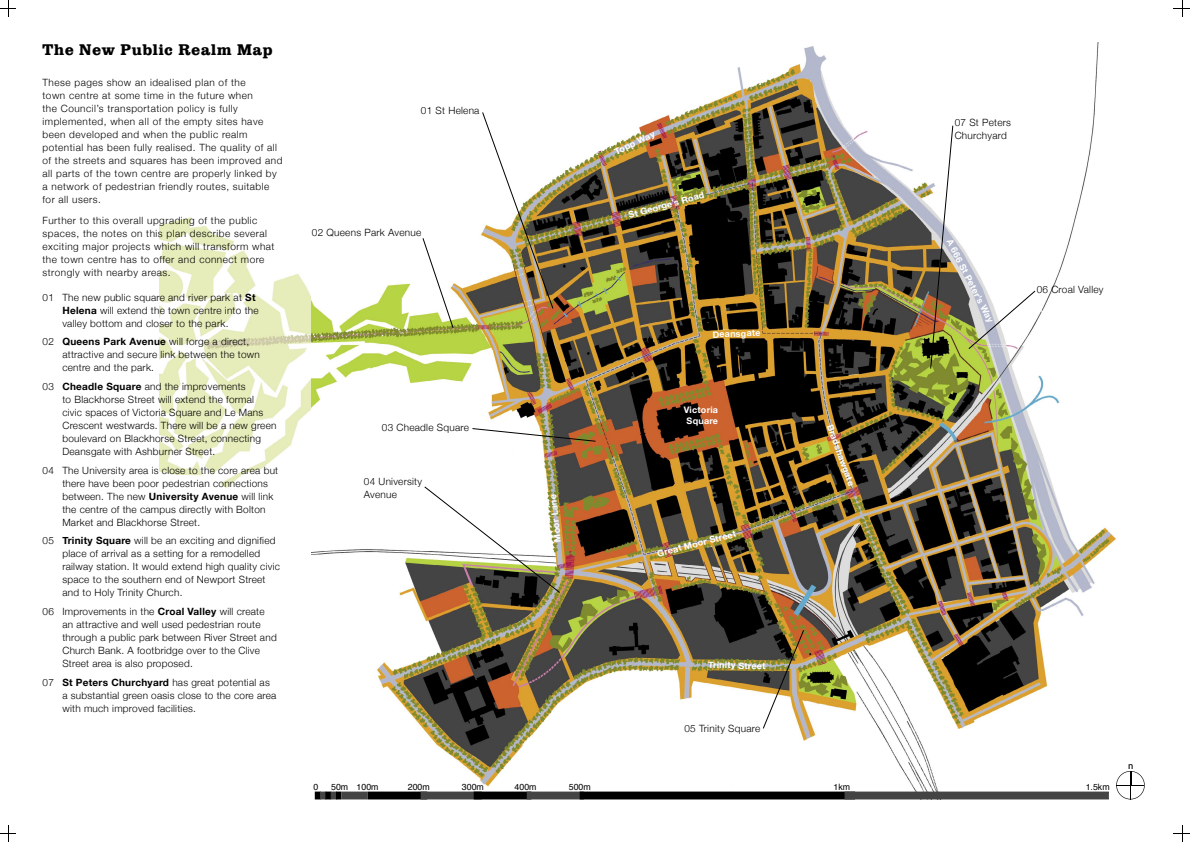
<style>
.page{position:relative;width:1191px;height:842px;background:#fff}
.page>*{position:absolute;margin:0;border:0;box-sizing:border-box;transform-origin:0 0}
.t1{font:16px "Bolton";letter-spacing:.05em;color:#000}
.t2{font:10.5px "Gill Sans";color:#000}
.t3{font:300 10px/13px "Helvetica Neue";letter-spacing:.025em;color:#000}
.t4{font:300 10px/13px "Helvetica Neue";letter-spacing:.05em;color:#000}
.t5{font:700 9px/10.8px "Helvetica Neue";letter-spacing:.025em;color:#fff;text-align:center}
.t6{font:8.8px "Helvetica";color:#000}
.s1{font-weight:700}
</style>
<div class="page">
<img style="left:159px;top:217px;width:152px;height:271px">
<img style="left:311px;top:43px;width:805px;height:756px">
<svg style="left:315px;top:791px;width:793px;height:8px;background:#323232"></svg>
<svg style="left:1116px;top:771px;width:28px;height:28px"></svg>
<svg style="left:482px;top:112px;width:71px;height:197px"></svg>
<svg style="left:422px;top:238px;width:31px;height:90px"></svg>
<svg style="left:472px;top:428px;width:123px;height:14px"></svg>
<svg style="left:424px;top:486px;width:136px;height:107px"></svg>
<svg style="left:763px;top:630px;width:41px;height:99px"></svg>
<svg style="left:968px;top:291px;width:67px;height:58px"></svg>
<img style="left:930px;top:126px;width:23px;height:243px">
<svg style="left:0;top:0;width:16px;height:17px"></svg>
<svg style="left:1173px;top:0;width:16px;height:17px"></svg>
<svg style="left:0;top:825px;width:16px;height:17px"></svg>
<svg style="left:1173px;top:825px;width:16px;height:17px"></svg>
<h1 class="t1" style="left:43px;top:40px;width:231px">The New Public Realm Map</h1>
<p class="t4" style="left:43px;top:75px;width:241px">These pages show an idealised plan of the<br>town centre at some time in the future when<br>the Council’s transportation policy is fully implemented, when all of the empty sites have been developed and when the public realm potential has been fully realised. The quality of all of the streets and squares has been improved and all parts of the town centre are properly linked by a network of pedestrian friendly routes, suitable for all users.</p>
<p class="t4" style="left:43px;top:214px;width:233px">Further to this overall upgrading of the public spaces, the notes on this plan describe several exciting major projects which will transform what the town centre has to offer and connect more strongly with nearby areas.</p>
<p class="t3" style="left:62px;top:290px;width:198px;text-indent:-20px">01 The new public square and river park at <span class="s1">St<br>Helena</span> will extend the town centre into the valley bottom and closer to the park.</p>
<p class="t3" style="left:62px;top:335px;width:199px;text-indent:-20px">02 <span class="s1">Queens Park Avenue</span> will forge a direct, attractive and secure link between the town centre and the park.</p>
<p class="t3" style="left:62px;top:380px;width:216px;text-indent:-20px">03 <span class="s1">Cheadle Square</span> and the improvements<br>to Blackhorse Street will extend the formal<br>civic spaces of Victoria Square and Le Mans Crescent westwards. There will be a new green boulevard on Blackhorse Street, connecting Deansgate with Ashburner Street.</p>
<p class="t3" style="left:62px;top:463px;width:217px;text-indent:-20px">04 The University area is close to the core area but there have been poor pedestrian connections between. The new <span class="s1">University Avenue</span> will link the centre of the campus directly with Bolton Market and Blackhorse Street.</p>
<p class="t3" style="left:62px;top:534px;width:219px;text-indent:-20px">05 <span class="s1">Trinity Square</span> will be an exciting and dignified place of arrival as a setting for a remodelled railway station. It would extend high quality civic space to the southern end of Newport Street and to Holy Trinity Church.</p>
<p class="t3" style="left:62px;top:605px;width:216px;text-indent:-20px">06 Improvements in the <span class="s1">Croal Valley</span> will create an attractive and well used pedestrian route through a public park between River Street and Church Bank. A footbridge over to the Clive Street area is also proposed.</p>
<p class="t3" style="left:62px;top:675px;width:215px;text-indent:-20px">07 <span class="s1">St Peters Churchyard</span> has great potential as a substantial green oasis close to the core area with much improved facilities.</p>
<p class="t3" style="left:421px;top:104px;width:60px">01 St Helena</p>
<p class="t3" style="left:312px;top:225px;width:111px">02 Queens Park Avenue</p>
<p class="t3" style="left:382px;top:420px;width:89px">03 Cheadle Square</p>
<p class="t3" style="left:364px;top:475px;width:60px">04 University<br>Avenue</p>
<p class="t5" style="left:552px;top:542px;width:49px;rotate:-96deg">Moor Lane</p>
<p class="t5" style="left:613px;top:147px;width:45px;rotate:-25deg">Topp Way</p>
<p class="t5" style="left:627px;top:209px;width:80px;rotate:-15deg">St George’s Road</p>
<p class="t5" style="left:712px;top:329px;width:49px;rotate:-2deg">Deansgate</p>
<p class="t5" style="left:684px;top:404px;width:36px">Victoria<br>Square</p>
<p class="t5" style="left:656px;top:548px;width:82px;rotate:-14deg">Great Moor Street</p>
<p class="t5" style="left:835px;top:423px;width:66px;rotate:70deg">Bradshawgate</p>
<p class="t3" style="left:954px;top:116px;width:58px">07 St Peters<br>Churchyard</p>
<p class="t5" style="left:954px;top:237px;width:94px;rotate:63deg">A 666 St Peter’s Way</p>
<p class="t3" style="left:1036px;top:283px;width:68px">06 Croal Valley</p>
<p class="t5" style="left:708px;top:659px;width:59px;rotate:2deg">Trinity Street</p>
<p class="t3" style="left:684px;top:722px;width:77px">05 Trinity Square</p>
<p class="t6" style="left:313px;top:779px;width:6px">0</p>
<p class="t6" style="left:331px;top:779px;width:49px">50m 100m</p>
<p class="t6" style="left:408px;top:779px;width:23px">200m</p>
<p class="t6" style="left:462px;top:779px;width:23px">300m</p>
<p class="t6" style="left:514px;top:779px;width:23px">400m</p>
<p class="t6" style="left:569px;top:779px;width:23px">500m</p>
<p class="t6" style="left:833px;top:779px;width:18px">1km</p>
<p class="t6" style="left:1085px;top:779px;width:25px">1.5km</p>
<p class="t2" style="left:1128px;top:760px;width:7px">n</p>
</div>
